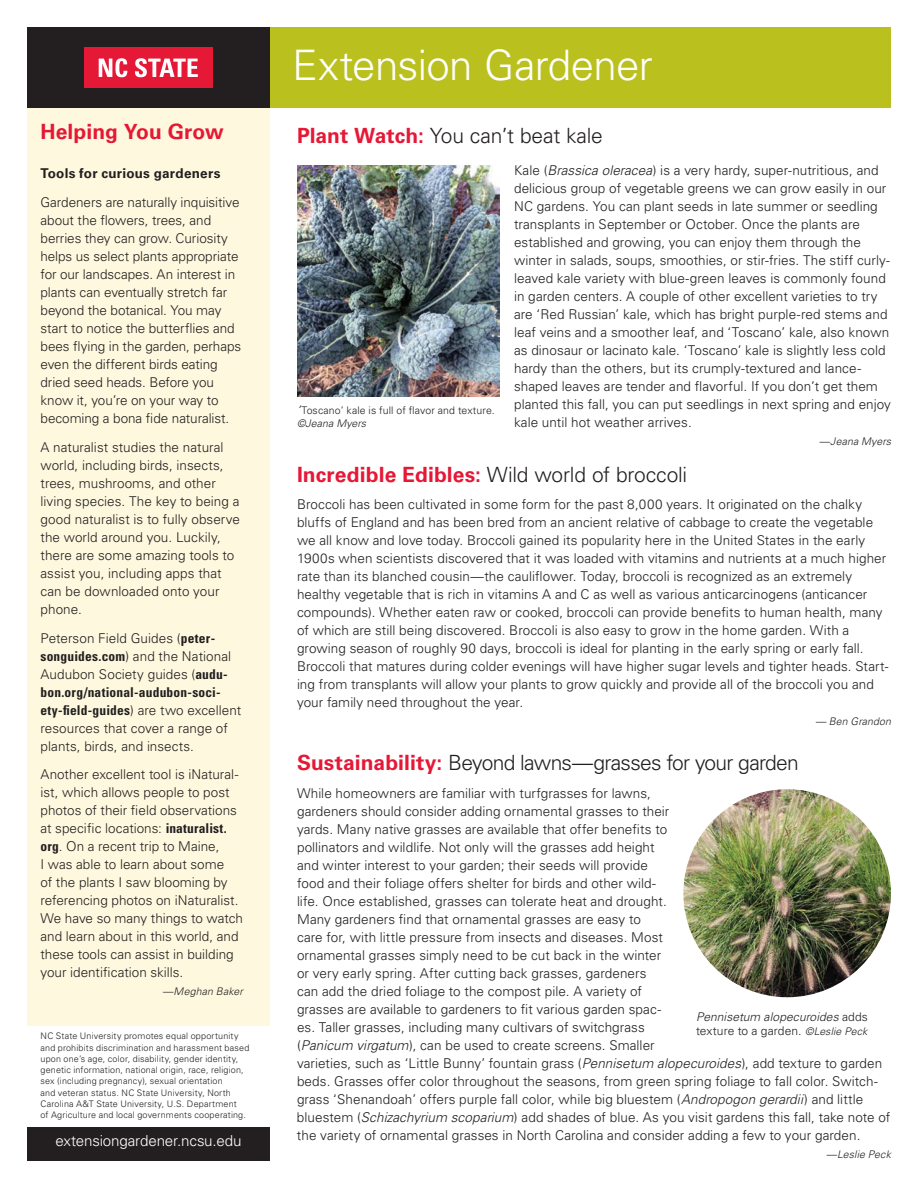
<style>
.page{position:relative;width:918px;height:1188px;background:#fff}
.page>*{position:absolute;margin:0;border:0;box-sizing:border-box;transform-origin:0 0}
.t1{font:300 42px "Univers LT Std";letter-spacing:-.015em;color:#fff}
.t2{font:300 21px "Univers LT Std";letter-spacing:-.025em;color:#231f20}
.t3{font:300 21px "Univers LT Std";letter-spacing:-.005em;color:#231f20}
.t4{font:700 21px "Univers LT Std";letter-spacing:.005em;color:#e51836}
.t5{font:300 15.15px "Univers LT Std";letter-spacing:-.01em;color:#fff}
._2015_Body_Text{font:300 13.5px/18px "Univers LT Std";letter-spacing:.005em;color:#231f20}
._2015_Body_Text-2{font:700 13.5px "Univers LT Std";letter-spacing:.015em;color:#231f20}
._2015_Byline{font:italic 300 12px/14.4px "Univers LT Std";letter-spacing:.01em;color:#231f20}
._2015_Byline-2{font:italic 300 10.5px "Univers LT Std";letter-spacing:.015em;color:#231f20}
._2015_Byline-3{font:300 10.5px "Univers LT Std";letter-spacing:.01em;color:#231f20}
.t6{font:300 9px/11.2px "Univers LT Std";letter-spacing:.02em;color:#231f20}
.s1{font-weight:700;font-stretch:condensed}
.s2{font-weight:700;color:#e51836}
.s3{font-style:italic;font-size:12px}
.s4{font-style:italic}
.s5{font-style:normal}
.s6{font-size:10.5px}
</style>
<div class="page">
<div style="left:27px;top:108px;width:243px;height:918px;background:#fef9de"></div>
<div style="left:27px;top:1127px;width:243px;height:34px;background:#231f20"></div>
<div style="left:270px;top:27px;width:621px;height:81px;background:#bac11f"></div>
<div style="left:27px;top:27px;width:243px;height:81px;background:#231f20"></div>
<div style="left:84px;top:48px;width:129px;height:40px;background:#e51836"></div>
<svg style="left:99px;top:58px;width:28px;height:19px"></svg>
<svg style="left:135px;top:58px;width:63px;height:19px"></svg>
<img style="left:683px;top:789px;width:208px;height:208px;border-radius:104px">
<img style="left:297px;top:166px;width:203px;height:231px">
<p class="t4" style="left:40px;top:119px;width:185px">Helping You Grow</p>
<p class="_2015_Body_Text-2" style="left:40px;top:166px;width:181px">Tools for curious gardeners</p>
<p class="_2015_Body_Text" style="left:40px;top:193px;width:202px">Gardeners are naturally inquisitive about the flowers, trees, and berries they can grow. Curiosity helps us select plants appropriate for our landscapes. An interest in plants can eventually stretch far beyond the botanical. You may start to notice the butterflies and bees flying in the garden, perhaps even the different birds eating dried seed heads. Before you know it, you’re on your way to becoming a bona fide naturalist.</p>
<p class="_2015_Body_Text" style="left:40px;top:438px;width:201px">A naturalist studies the natural world, including birds, insects, trees, mushrooms, and other living species. The key to being a good naturalist is to fully observe the world around you. Luckily, there are some amazing tools to assist you, including apps that can be downloaded onto your phone.</p>
<p class="_2015_Body_Text" style="left:40px;top:629px;width:202px">Peterson Field Guides (<span class="s1">peter&shy;songuides.com</span>) and the National<br>Audubon Society guides (<span class="s1">audu&shy;bon.org/national-audubon-soci&shy;ety-field-guides</span>) are two excellent resources that cover a range of plants, birds, and insects.</p>
<p class="_2015_Body_Text" style="left:40px;top:766px;width:204px">Another excellent tool is iNatural&shy;ist, which allows people to post photos of their field observations at specific locations: <span class="s1">inaturalist. org</span>. On a recent trip to Maine,<br>I was able to learn about some<br>of the plants I saw blooming by referencing photos on iNaturalist.<br>We have so many things to watch and learn about in this world, and these tools can assist in building your identification skills.</p>
<p class="_2015_Byline-2" style="left:162px;top:985px;width:82px">—Meghan Baker</p>
<p class="t6" style="left:40px;top:1030px;width:210px">NC State University promotes equal opportunity and prohibits discrimination and harassment based upon one’s age, color, disability, gender identity, genetic information, national origin, race, religion, sex (including pregnancy), sexual orientation<br>and veteran status. NC State University, North Carolina A&amp;T State University, U.S. Department<br>of Agriculture and local governments cooperating.</p>
<p class="t5" style="left:56px;top:1132px;width:187px">extensiongardener.ncsu.edu</p>
<p class="t1" style="left:292px;top:40px;width:362px">Extension Gardener</p>
<p class="t2" style="left:297px;top:123px;width:307px"><span class="s2">Plant Watch:</span> You can’t beat kale</p>
<p class="_2015_Byline-3" style="left:297px;top:404px;width:199px"><span class="s3">‘</span>Toscano’ kale is full of flavor and texture.</p>
<p class="_2015_Byline-2" style="left:297px;top:417px;width:71px">©Jeana Myers</p>
<p class="_2015_Body_Text" style="left:514px;top:162px;width:378px">Kale (<span class="s4">Brassica oleracea</span>) is a very hardy, super-nutritious, and delicious group of vegetable greens we can grow easily in our NC gardens. You can plant seeds in late summer or seedling transplants in September or October. Once the plants are established and growing, you can enjoy them through the winter in salads, soups, smoothies, or stir-fries. The stiff curly&shy;leaved kale variety with blue-green leaves is commonly found in garden centers. A couple of other excellent varieties to try are ‘Red Russian’ kale, which has bright purple-red stems and leaf veins and a smoother leaf, and ‘Toscano’ kale, also known as dinosaur or lacinato kale. ‘Toscano’ kale is slightly less cold hardy than the others, but its crumply-textured and lance&shy;shaped leaves are tender and flavorful. If you don’t get them planted this fall, you can put seedlings in next spring and enjoy kale until hot weather arrives.</p>
<p class="_2015_Byline-2" style="left:819px;top:435px;width:73px">—Jeana Myers</p>
<p class="t3" style="left:297px;top:462px;width:392px"><span class="s2">Incredible Edibles:</span> Wild world of broccoli</p>
<p class="_2015_Body_Text" style="left:297px;top:495px;width:593px">Broccoli has been cultivated in some form for the past 8,000 years. It originated on the chalky bluffs of England and has been bred from an ancient relative of cabbage to create the vegetable we all know and love today. Broccoli gained its popularity here in the United States in the early 1900s when scientists discovered that it was loaded with vitamins and nutrients at a much higher rate than its blanched cousin—the cauliflower. Today, broccoli is recognized as an extremely healthy vegetable that is rich in vitamins A and C as well as various anticarcinogens (anticancer compounds). Whether eaten raw or cooked, broccoli can provide benefits to human health, many of which are still being discovered. Broccoli is also easy to grow in the home garden. With a growing season of roughly 90 days, broccoli is ideal for planting in the early spring or early fall.<br>Broccoli that matures during colder evenings will have higher sugar levels and tighter heads. Start&shy;ing from transplants will allow your plants to grow quickly and provide all of the broccoli you and your family need throughout the year.</p>
<p class="_2015_Byline-2" style="left:815px;top:715px;width:77px">— Ben Grandon</p>
<p class="t2" style="left:297px;top:750px;width:503px"><span class="s2">Sustainability:</span> Beyond lawns—grasses for your garden</p>
<p class="_2015_Body_Text" style="left:297px;top:784px;width:595px">While homeowners are familiar with turfgrasses for lawns,<br>gardeners should consider adding ornamental grasses to their<br>yards. Many native grasses are available that offer benefits to<br>pollinators and wildlife. Not only will the grasses add height<br>and winter interest to your garden; their seeds will provide<br>food and their foliage offers shelter for birds and other wild-<br>life. Once established, grasses can tolerate heat and drought.<br>Many gardeners find that ornamental grasses are easy to<br>care for, with little pressure from insects and diseases. Most<br>ornamental grasses simply need to be cut back in the winter<br>or very early spring. After cutting back grasses, gardeners<br>can add the dried foliage to the compost pile. A variety of<br>grasses are available to gardeners to fit various garden spac-<br>es. Taller grasses, including many cultivars of switchgrass<br>(<span class="s4">Panicum virgatum</span>), can be used to create screens. Smaller<br>varieties, such as ‘Little Bunny’ fountain grass (<span class="s4">Pennisetum alopecuroides</span>), add texture to garden beds. Grasses offer color throughout the seasons, from green spring foliage to fall color. Switch&shy;grass ‘Shenandoah’ offers purple fall color, while big bluestem (<span class="s4">Andropogon gerardii</span>) and little bluestem (<span class="s4">Schizachyrium scoparium</span>) add shades of blue. As you visit gardens this fall, take note of the variety of ornamental grasses in North Carolina and consider adding a few to your garden.</p>
<p class="_2015_Byline-2" style="left:826px;top:1148px;width:66px">—Leslie Peck</p>
<p class="_2015_Byline" style="left:696px;top:1009px;width:173px">Pennisetum alopecuroides <span class="s5">adds texture to a garden.</span> <span class="s6">©Leslie Peck</span></p>
</div>
